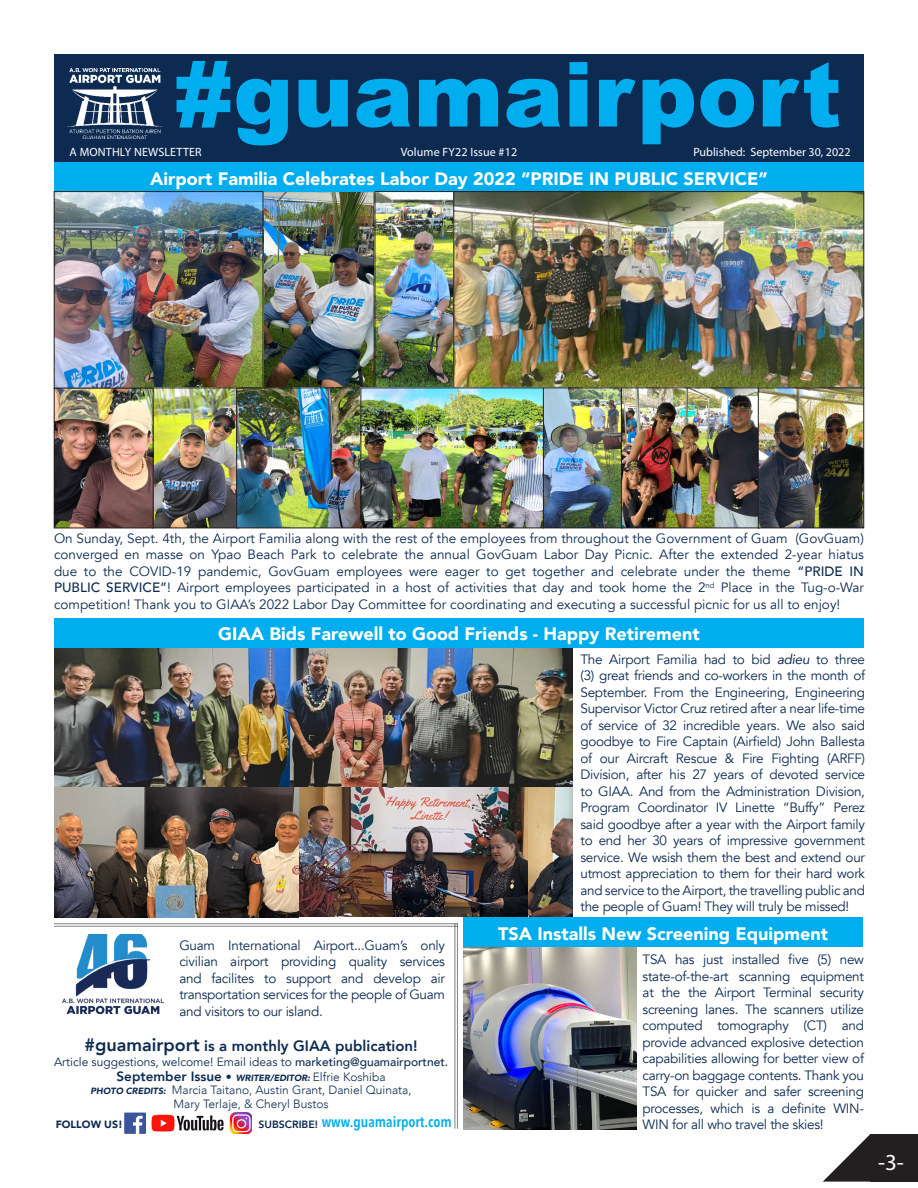
<style>
.page{position:relative;width:918px;height:1188px;background:#fff}
.page>*{position:absolute;margin:0;border:0;box-sizing:border-box;transform-origin:0 0}
.Title_-_79pt{font:900 90px "Arial";color:#00aeef}
.t1{font:23.1px "Myriad Pro";color:#fff}
.t2{font:900 18px "Avenir";color:#fff}
.Body_Text{font:800 15px "Avenir";color:#0d2b51}
.Title_-_79pt-2{font:600 15px "Avenir Next Condensed";color:#00aeef}
.t3{font:13.5px/16.5px "Avenir";letter-spacing:-.02em;color:#0d2b51;text-align:justify}
.Body_Text-2{font:800 13.5px "Avenir";color:#0d2b51}
.Body_Text-3{font:300 12px "Avenir";color:#0d2b51}
.Body_Text-4{font:12px "Avenir";color:#0d2b51}
.Body_Text-5{font:12px "Myriad Pro";letter-spacing:.01em;color:#fff}
.Subtitle{font:800 10.5px "Avenir";color:#0d2b51}
.Subtitle-2{font:900 10.5px "Avenir";color:#0d2b51}
.s1{font-weight:500}
.s2{font-style:italic}
.s3{font-size:18px}
.s4{font-size:12px}
.s5{font-weight:900;font-style:italic;font-size:9px}
.s6{font-weight:300;font-size:12px}
</style>
<div class="page">
<div style="left:870px;top:1134px;width:48px;height:48px;background:#231f20"></div>
<svg style="left:823px;top:1134px;width:47px;height:48px"></svg>
<img style="left:263px;top:192px;width:599px;height:196px">
<div style="left:222px;top:191px;width:152px;height:197px;border:1px solid #231f20"></div>
<div style="left:54px;top:162px;width:810px;height:30px;background:#00aeef"></div>
<img style="left:125px;top:1112px;width:21px;height:22px">
<img style="left:230px;top:1112px;width:22px;height:22px">
<img style="left:152px;top:1114px;width:72px;height:18px">
<div style="left:54px;top:54px;width:810px;height:108px;background:#0d2b51"></div>
<img style="left:67px;top:68px;width:95px;height:72px">
<img style="left:56px;top:193px;width:205px;height:193px">
<div style="left:54px;top:191px;width:209px;height:197px;border:1px solid #231f20"></div>
<div style="left:375px;top:191px;width:79px;height:197px;border:1px solid #231f20"></div>
<div style="left:54px;top:618px;width:810px;height:29px;background:#00aeef"></div>
<hr style="left:54px;top:923px;width:404px;height:1px;background:#000">
<hr style="left:54px;top:926px;width:404px;height:1px;background:#000">
<img style="left:63px;top:934px;width:101px;height:80px">
<div style="left:454px;top:191px;width:410px;height:197px;border:1px solid #231f20"></div>
<img style="left:56px;top:390px;width:702px;height:136px">
<div style="left:152px;top:388px;width:87px;height:140px;border:1px solid #231f20"></div>
<div style="left:236px;top:388px;width:125px;height:140px;border:1px solid #231f20"></div>
<div style="left:361px;top:388px;width:183px;height:140px;border:1px solid #231f20"></div>
<div style="left:543px;top:388px;width:80px;height:140px;border:1px solid #231f20"></div>
<div style="left:621px;top:388px;width:139px;height:140px;border:1px solid #231f20"></div>
<img style="left:760px;top:390px;width:102px;height:136px">
<div style="left:758px;top:388px;width:106px;height:140px;border:1px solid #231f20"></div>
<div style="left:54px;top:388px;width:99px;height:140px;border:1px solid #231f20"></div>
<img style="left:54px;top:786px;width:485px;height:131px">
<img style="left:528px;top:787px;width:44px;height:130px">
<img style="left:54px;top:648px;width:518px;height:138px">
<hr style="left:457px;top:924px;width:1px;height:205px;background:#000">
<hr style="left:455px;top:924px;width:1px;height:205px;background:#000">
<img style="left:463px;top:947px;width:173px;height:183px">
<div style="left:463px;top:917px;width:400px;height:30px;background:#00aeef"></div>
<p class="Title_-_79pt" style="left:174px;top:29px;width:669px">#guamairport</p>
<p class="Body_Text-5" style="left:70px;top:144px;width:133px">A MONTHLY NEWSLETTER</p>
<p class="Body_Text-5" style="left:401px;top:144px;width:118px">Volume FY22 Issue #12</p>
<p class="Body_Text-5" style="left:693px;top:144px;width:159px">Published: September 30, 2022</p>
<p class="t2" style="left:150px;top:163px;width:619px">Airport Familia Celebrates Labor Day 2022 “PRIDE IN PUBLIC SERVICE”</p>
<p class="t3" style="left:54px;top:530px;width:812px">On Sunday, Sept. 4th, the Airport Familia along with the rest of the employees from throughout the Government of Guam (GovGuam) converged en masse on Ypao Beach Park to celebrate the annual GovGuam Labor Day Picnic. After the extended 2-year hiatus due to the COVID-19 pandemic, GovGuam employees were eager to get together and celebrate under the theme <span class="s1">“PRIDE IN PUBLIC SERVICE”</span>! Airport employees participated in a host of activities that day and took home the 2<sup>nd</sup> Place in the Tug-o-War competition! Thank you to GIAA’s 2022 Labor Day Committee for coordinating and executing a successful picnic for us all to enjoy!</p>
<p class="t2" style="left:218px;top:619px;width:483px">GIAA Bids Farewell to Good Friends - Happy Retirement</p>
<p class="t3" style="left:580px;top:651px;width:286px">The Airport Familia had to bid <span class="s2">adieu</span> to three (3) great friends and co-workers in the month of September. From the Engineering, Engineering Supervisor Victor Cruz retired after a near life-time of service of 32 incredible years. We also said goodbye to Fire Captain (Airfield) John Ballesta of our Aircraft Rescue &amp; Fire Fighting (ARFF)<br>Division, after his 27 years of devoted service to GIAA. And from the Administration Division, Program Coordinator IV Linette “Buffy” Perez said goodbye after a year with the Airport family to end her 30 years of impressive government service. We wsish them the best and extend our utmost appreciation to them for their hard work and service to the Airport, the travelling public and the people of Guam! They will truly be missed!</p>
<p class="t3" style="left:179px;top:937px;width:267px">Guam International Airport...Guam’s only civilian airport providing quality services and facilites to support and develop air transportation services for the people of Guam and visitors to our island.</p>
<p class="t2" style="left:498px;top:918px;width:332px">TSA Installs New Screening Equipment</p>
<p class="t3" style="left:643px;top:951px;width:223px">TSA has just installed five (5) new state-of-the-art scanning equipment at the the Airport Terminal security screening lanes. The scanners utilize computed tomography (CT) and provide advanced explosive detection capabilities allowing for better view of carry-on baggage contents. Thank you TSA for quicker and safer screening processes, which is a definite WIN-WIN for all who travel the skies!</p>
<p class="Body_Text" style="left:85px;top:1034px;width:335px"><span class="s3">#guamairport</span> is a monthly GIAA publication!</p>
<p class="Body_Text-4" style="left:54px;top:1054px;width:396px">Article suggestions, welcome! Email ideas to <span class="s1">marketing@guamairportnet.</span></p>
<p class="Body_Text-2" style="left:117px;top:1065px;width:271px">September Issue <span class="s4">•</span> <span class="s5">WRITER/EDITOR:</span> <span class="s6">Elfrie Koshiba</span></p>
<p class="Body_Text-3" style="left:91px;top:1083px;width:323px"><span class="s5">PHOTO CREDITS:</span> Marcia Taitano, Austin Grant, Daniel Quinata,</p>
<p class="Body_Text-3" style="left:174px;top:1096px;width:157px">Mary Terlaje, &amp; Cheryl Bustos</p>
<p class="Subtitle-2" style="left:56px;top:1116px;width:69px">FOLLOW US!</p>
<p class="Subtitle" style="left:258px;top:1116px;width:61px">SUBSCRIBE!</p>
<p class="Title_-_79pt-2" style="left:322px;top:1109px;width:132px">www.guamairport.com</p>
<h2 class="t1" style="left:878px;top:1148px;width:27px">-3-</h2>
</div>
